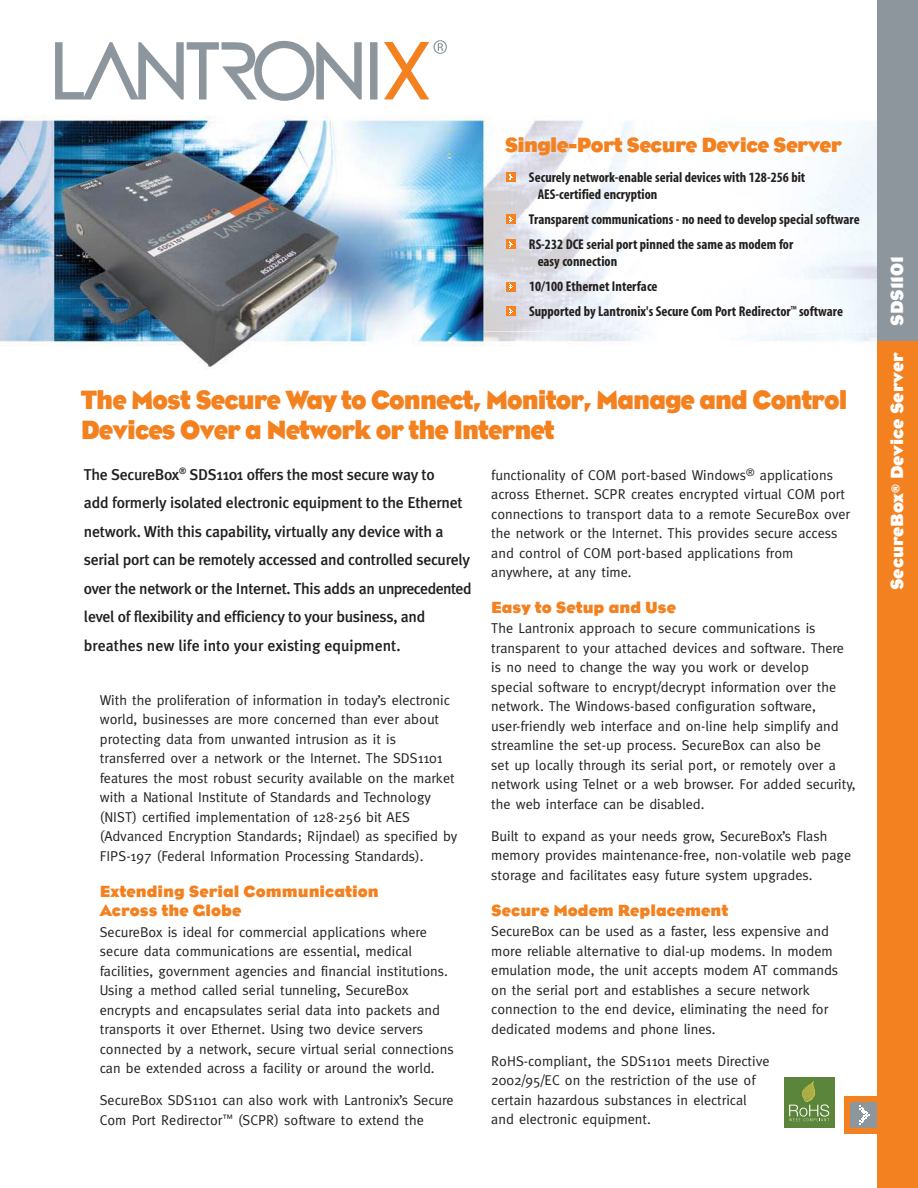
<style>
.page{position:relative;width:918px;height:1188px;background:#fff}
.page>*{position:absolute;margin:0;border:0;box-sizing:border-box;transform-origin:0 0}
.t1{font:700 27px/30px "Bureau Eagle";letter-spacing:-.035em;color:#f4811f;scale:.95 1}
.t2{font:700 21px "Bureau Eagle";letter-spacing:-.03em;color:#f4811f}
.t3{font:700 18px "Bureau Eagle";color:#fff}
.t4{font:700 16.5px/19.5px "Bureau Eagle";color:#f4811f}
.t5{font:500 15.75px/28.5px "Meta Plus";letter-spacing:-.02em;color:#221f1f}
.t6{font:14.25px/19.5px "Meta";color:#221f1f}
.t7{font:700 condensed 14.25px/24.9px "Myriad";color:#221f1f}
</style>
<div class="page">
<img style="left:0;top:116px;width:878px;height:290px">
<div style="left:506px;top:307px;width:9px;height:9px;background:#f5821f"></div>
<svg style="left:509px;top:308px;width:4px;height:7px"></svg>
<div style="left:506px;top:282px;width:9px;height:9px;background:#f5821f"></div>
<svg style="left:509px;top:283px;width:4px;height:7px"></svg>
<div style="left:506px;top:240px;width:9px;height:9px;background:#f5821f"></div>
<svg style="left:509px;top:241px;width:4px;height:7px"></svg>
<div style="left:506px;top:215px;width:9px;height:9px;background:#f5821f"></div>
<svg style="left:509px;top:216px;width:4px;height:7px"></svg>
<div style="left:506px;top:172px;width:9px;height:10px;background:#f5821f"></div>
<svg style="left:509px;top:174px;width:4px;height:6px"></svg>
<div style="left:878px;top:340px;width:40px;height:848px;background:#f4811f"></div>
<div style="left:877px;top:0;width:41px;height:341px;background:#8d969d"></div>
<div style="left:844px;top:1097px;width:39px;height:37px;background:#f4811f"></div>
<div style="left:850px;top:1103px;width:27px;height:25px;background:#8d969d"></div>
<svg style="left:859px;top:1105px;width:11px;height:20px"></svg>
<svg style="left:55px;top:41px;width:307px;height:60px"></svg>
<svg style="left:370px;top:42px;width:8px;height:57px"></svg>
<svg style="left:384px;top:40px;width:63px;height:59px"></svg>
<div style="left:784px;top:1077px;width:50px;height:51px;background:#5b853a"></div>
<svg style="left:789px;top:1081px;width:40px;height:40px"></svg>
<h2 class="t2" style="left:505px;top:137px;width:339px">Single-Port Secure Device Server</h2>
<p class="t7" style="left:538px;top:169px;width:269px;line-height:17.4px;text-indent:-9px">Securely network-enable serial devices with 128-256 bit<br>AES-certified encryption</p>
<p class="t7" style="left:529px;top:208px;width:332px">Transparent communications - no need to develop special software<br>RS-232 DCE serial port pinned the same as modem for</p>
<p class="t7" style="left:529px;top:250px;width:316px;text-indent:9px">easy connection<br>10/100 Ethernet Interface<br>Supported by Lantronix's Secure Com Port Redirector<sup>™</sup> software</p>
<h1 class="t1" style="left:81px;top:387px;width:809px">The Most Secure Way to Connect, Monitor, Manage and Control<br>Devices Over a Network or the Internet</h1>
<p class="t5" style="left:84px;top:461px;width:389px">The SecureBox<sup>®</sup> SDS1101 offers the most secure way to<br>add formerly isolated electronic equipment to the Ethernet network. With this capability, virtually any device with a serial port can be remotely accessed and controlled securely over the network or the Internet. This adds an unprecedented level of flexibility and efficiency to your business, and breathes new life into your existing equipment.</p>
<p class="t6" style="left:100px;top:691px;width:359px">With the proliferation of information in today’s electronic world, businesses are more concerned than ever about protecting data from unwanted intrusion as it is transferred over a network or the Internet. The SDS1101 features the most robust security available on the market with a National Institute of Standards and Technology (NIST) certified implementation of 128-256 bit AES (Advanced Encryption Standards; Rijndael) as specified by FIPS-197 (Federal Information Processing Standards).</p>
<p class="t4" style="left:100px;top:882px;width:280px">Extending Serial Communication<br>Across the Globe</p>
<p class="t6" style="left:100px;top:923px;width:355px">SecureBox is ideal for commercial applications where secure data communications are essential, medical facilities, government agencies and financial institutions.<br>Using a method called serial tunneling, SecureBox encrypts and encapsulates serial data into packets and transports it over Ethernet. Using two device servers connected by a network, secure virtual serial connections can be extended across a facility or around the world.</p>
<p class="t6" style="left:100px;top:1091px;width:355px">SecureBox SDS1101 can also work with Lantronix’s Secure<br>Com Port Redirector<sup>™</sup> (SCPR) software to extend the</p>
<p class="t6" style="left:491px;top:466px;width:360px">functionality of COM port-based Windows<sup>®</sup> applications across Ethernet. SCPR creates encrypted virtual COM port connections to transport data to a remote SecureBox over the network or the Internet. This provides secure access and control of COM port-based applications from anywhere, at any time.</p>
<p class="t4" style="left:491px;top:599px;width:186px">Easy to Setup and Use</p>
<p class="t6" style="left:491px;top:620px;width:366px">The Lantronix approach to secure communications is transparent to your attached devices and software. There is no need to change the way you work or develop<br>special software to encrypt/decrypt information over the network. The Windows-based configuration software, user-friendly web interface and on-line help simplify and streamline the set-up process. SecureBox can also be<br>set up locally through its serial port, or remotely over a network using Telnet or a web browser. For added security, the web interface can be disabled.</p>
<p class="t6" style="left:491px;top:827px;width:361px">Built to expand as your needs grow, SecureBox’s Flash memory provides maintenance-free, non-volatile web page storage and facilitates easy future system upgrades.</p>
<p class="t4" style="left:491px;top:901px;width:239px">Secure Modem Replacement</p>
<p class="t6" style="left:491px;top:922px;width:348px">SecureBox can be used as a faster, less expensive and more reliable alternative to dial-up modems. In modem emulation mode, the unit accepts modem AT commands on the serial port and establishes a secure network connection to the end device, eliminating the need for dedicated modems and phone lines.</p>
<p class="t6" style="left:491px;top:1052px;width:280px">RoHS-compliant, the SDS1101 meets Directive 2002/95/EC on the restriction of the use of certain hazardous substances in electrical and electronic equipment.</p>
<p class="t3" style="left:891px;top:326px;width:72px;rotate:-90deg">SDS1101</p>
<p class="t3" style="left:891px;top:590px;width:239px;rotate:-90deg">SecureBox<sup>®</sup> Device Server</p>
</div>
